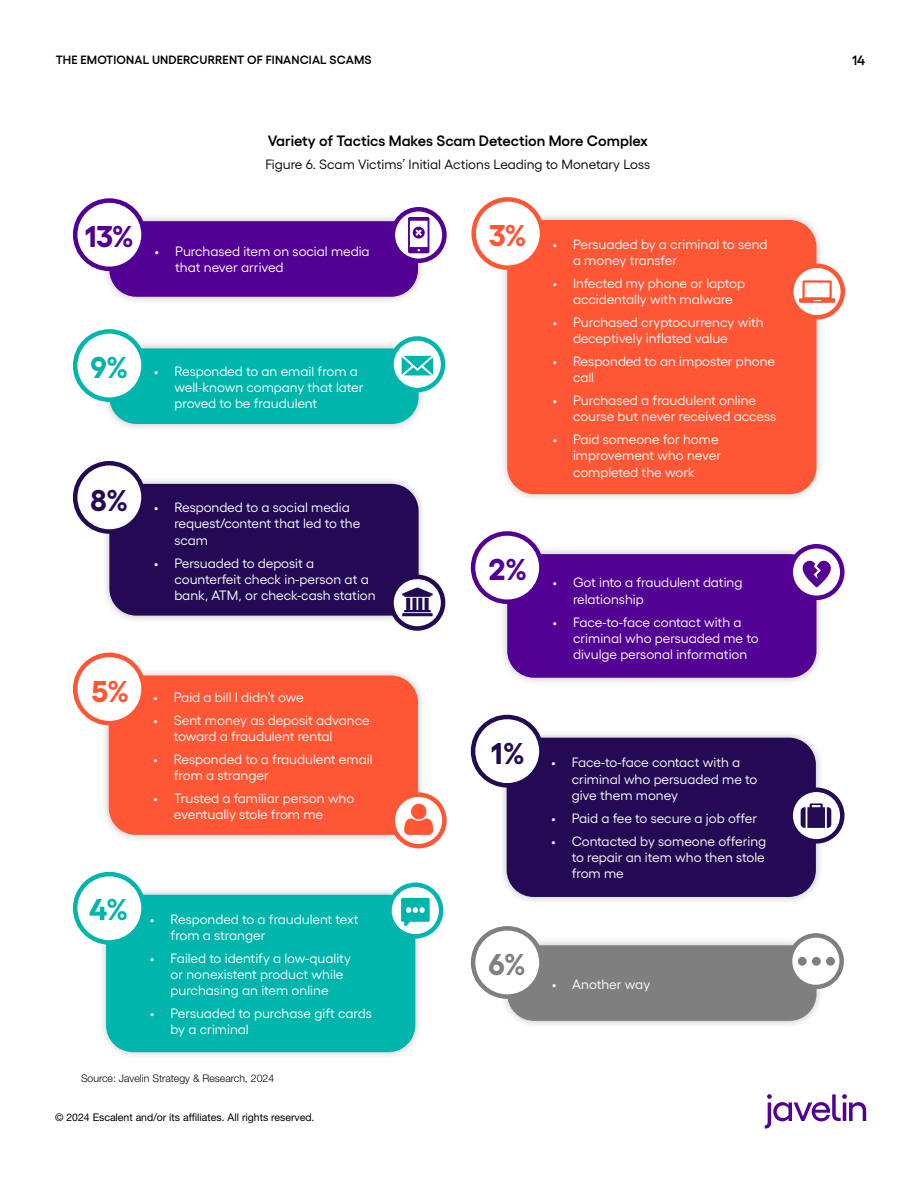
<style>
.page{position:relative;width:918px;height:1188px;background:#fff}
.page>*{position:absolute;margin:0;border:0;box-sizing:border-box;transform-origin:0 0}
.t1{font:700 30px "Yellix";color:#530194}
.t2{font:700 30px "Yellix";color:#00b5ac}
.t3{font:700 30px "Yellix";color:#240a54}
.t4{font:700 30px "Yellix";color:#ff5635}
.t5{font:700 30px "Yellix";color:#7f7f7f}
.t6{font:600 15px "Yellix";color:#000}
.t7{font:13.5px/16.2px "Yellix";color:#fff}
.t8{font:13.5px "Yellix";color:#000}
.t9{font:600 13.5px "Yellix";color:#000}
.t10{font:600 12px "Yellix";letter-spacing:.01em;color:#000}
.t11{font:10.5px "Helvetica Neue LT Pro";color:#000}
.t12{font:300 10.5px "Helvetica Neue LT Pro";color:#000}
</style>
<div class="page">
<svg style="left:765px;top:1094px;width:101px;height:35px"></svg>
<div style="left:101px;top:340px;width:326px;height:92px;background:#000;opacity:.25"></div>
<div style="left:109px;top:348px;width:310px;height:76px;background:#00b5ac;border-radius:27px"></div>
<div style="left:75px;top:331px;width:69px;height:69px;background:#fff;border-radius:50%"></div>
<div style="left:73px;top:329px;width:73px;height:73px;border:4px solid #00b5ac;border-radius:50%"></div>
<svg style="left:392px;top:339px;width:51px;height:51px"></svg>
<div style="left:389px;top:336px;width:56px;height:56px;border:4px solid #00b5ac;border-radius:50%"></div>
<div style="left:101px;top:213px;width:325px;height:92px;background:#000;opacity:.25"></div>
<div style="left:109px;top:221px;width:309px;height:76px;background:#530194;border-radius:27px"></div>
<div style="left:75px;top:201px;width:69px;height:68px;background:#fff;border-radius:50%"></div>
<div style="left:73px;top:198px;width:73px;height:73px;border:4px solid #530194;border-radius:50%"></div>
<svg style="left:393px;top:209px;width:51px;height:52px"></svg>
<div style="left:391px;top:207px;width:56px;height:56px;border:4px solid #530194;border-radius:50%"></div>
<div style="left:101px;top:475px;width:326px;height:149px;background:#000;opacity:.25"></div>
<div style="left:109px;top:484px;width:310px;height:132px;background:#240a54;border-radius:27px"></div>
<div style="left:75px;top:463px;width:69px;height:69px;background:#fff;border-radius:50%"></div>
<div style="left:73px;top:461px;width:73px;height:73px;border:4px solid #240a54;border-radius:50%"></div>
<svg style="left:392px;top:577px;width:51px;height:51px"></svg>
<div style="left:389px;top:575px;width:56px;height:56px;border:4px solid #240a54;border-radius:50%"></div>
<div style="left:100px;top:667px;width:326px;height:176px;background:#000;opacity:.25"></div>
<div style="left:109px;top:676px;width:309px;height:159px;background:#ff5635;border-radius:27px"></div>
<div style="left:75px;top:655px;width:69px;height:68px;background:#fff;border-radius:50%"></div>
<div style="left:73px;top:653px;width:73px;height:72px;border:4px solid #ff5635;border-radius:50%"></div>
<svg style="left:393px;top:795px;width:51px;height:51px"></svg>
<div style="left:391px;top:792px;width:56px;height:56px;border:4px solid #ff5635;border-radius:50%"></div>
<div style="left:98px;top:886px;width:325px;height:175px;background:#000;opacity:.25"></div>
<div style="left:106px;top:895px;width:309px;height:157px;background:#00b5ac;border-radius:27px"></div>
<div style="left:75px;top:874px;width:69px;height:68px;background:#fff;border-radius:50%"></div>
<div style="left:73px;top:872px;width:73px;height:73px;border:4px solid #00b5ac;border-radius:50%"></div>
<svg style="left:390px;top:885px;width:51px;height:51px"></svg>
<div style="left:387px;top:883px;width:56px;height:56px;border:4px solid #00b5ac;border-radius:50%"></div>
<div style="left:499px;top:212px;width:325px;height:291px;background:#000;opacity:.25"></div>
<div style="left:507px;top:220px;width:309px;height:274px;background:#ff5635;border-radius:27px"></div>
<div style="left:474px;top:199px;width:68px;height:69px;background:#fff;border-radius:50%"></div>
<div style="left:471px;top:197px;width:73px;height:73px;border:4px solid #ff5635;border-radius:50%"></div>
<svg style="left:791px;top:266px;width:52px;height:51px"></svg>
<div style="left:789px;top:264px;width:56px;height:56px;border:4px solid #ff5635;border-radius:50%"></div>
<div style="left:499px;top:546px;width:325px;height:140px;background:#000;opacity:.25"></div>
<div style="left:507px;top:554px;width:309px;height:124px;background:#530194;border-radius:27px"></div>
<div style="left:473px;top:533px;width:68px;height:69px;background:#fff;border-radius:50%"></div>
<div style="left:471px;top:531px;width:73px;height:73px;border:4px solid #530194;border-radius:50%"></div>
<svg style="left:791px;top:546px;width:51px;height:52px"></svg>
<div style="left:788px;top:544px;width:57px;height:56px;border:4px solid #530194;border-radius:50%"></div>
<div style="left:498px;top:729px;width:326px;height:176px;background:#000;opacity:.25"></div>
<div style="left:507px;top:738px;width:309px;height:159px;background:#240a54;border-radius:27px"></div>
<div style="left:473px;top:717px;width:68px;height:68px;background:#fff;border-radius:50%"></div>
<div style="left:471px;top:715px;width:73px;height:73px;border:4px solid #240a54;border-radius:50%"></div>
<svg style="left:791px;top:790px;width:51px;height:51px"></svg>
<div style="left:788px;top:788px;width:57px;height:56px;border:4px solid #240a54;border-radius:50%"></div>
<div style="left:499px;top:937px;width:325px;height:92px;background:#000;opacity:.25"></div>
<div style="left:507px;top:945px;width:309px;height:76px;background:#7f7f7f;border-radius:27px"></div>
<div style="left:473px;top:928px;width:68px;height:69px;background:#fff;border-radius:50%"></div>
<div style="left:471px;top:926px;width:73px;height:73px;border:4px solid #7f7f7f;border-radius:50%"></div>
<svg style="left:790px;top:935px;width:52px;height:52px"></svg>
<div style="left:788px;top:933px;width:56px;height:56px;border:4px solid #7f7f7f;border-radius:50%"></div>
<svg style="left:408px;top:217px;width:21px;height:36px"></svg>
<svg style="left:402px;top:356px;width:31px;height:19px"></svg>
<svg style="left:402px;top:587px;width:31px;height:29px"></svg>
<svg style="left:404px;top:804px;width:29px;height:31px"></svg>
<svg style="left:401px;top:898px;width:29px;height:28px"></svg>
<svg style="left:803px;top:556px;width:28px;height:32px"></svg>
<svg style="left:801px;top:803px;width:30px;height:25px"></svg>
<svg style="left:798px;top:957px;width:37px;height:9px"></svg>
<svg style="left:799px;top:280px;width:36px;height:23px"></svg>
<p class="t10" style="left:56px;top:50px;width:318px">THE EMOTIONAL UNDERCURRENT OF FINANCIAL SCAMS</p>
<p class="t9" style="left:852px;top:50px;width:15px">14</p>
<p class="t6" style="left:268px;top:129px;width:382px">Variety of Tactics Makes Scam Detection More Complex</p>
<p class="t8" style="left:265px;top:154px;width:387px">Figure 6. Scam Victims’ Initial Actions Leading to Monetary Loss</p>
<h1 class="t1" style="left:85px;top:213px;width:51px">13%</h1>
<p class="t7" style="left:175px;top:242px;width:196px;text-indent:-20px">• Purchased item on social media that never arrived</p>
<h1 class="t2" style="left:90px;top:343px;width:39px">9%</h1>
<p class="t7" style="left:174px;top:361px;width:191px;text-indent:-20px">• Responded to an email from a well-known company that later proved to be fraudulent</p>
<h1 class="t3" style="left:91px;top:476px;width:39px">8%</h1>
<p class="t7" style="left:174px;top:498px;width:187px;text-indent:-20px">• Responded to a social media request/content that led to the scam</p>
<p class="t7" style="left:174px;top:553px;width:203px;text-indent:-20px">• Persuaded to deposit a counterfeit check in-person at a bank, ATM, or check-cash station</p>
<h1 class="t4" style="left:92px;top:667px;width:39px">5%</h1>
<p class="t7" style="left:154px;top:688px;width:152px">• Paid a bill I didn’t owe</p>
<p class="t7" style="left:174px;top:711px;width:197px;text-indent:-20px">• Sent money as deposit advance toward a fraudulent rental</p>
<p class="t7" style="left:174px;top:750px;width:200px;text-indent:-20px">• Responded to a fraudulent email from a stranger</p>
<p class="t7" style="left:174px;top:789px;width:182px;text-indent:-20px">• Trusted a familiar person who eventually stole from me</p>
<h1 class="t2" style="left:89px;top:886px;width:41px">4%</h1>
<p class="t7" style="left:171px;top:909px;width:189px;text-indent:-20px">• Responded to a fraudulent text from a stranger</p>
<p class="t7" style="left:171px;top:949px;width:182px;text-indent:-20px">• Failed to identify a low-quality or nonexistent product while purchasing an item online</p>
<p class="t7" style="left:171px;top:1004px;width:203px;text-indent:-20px">• Persuaded to purchase gift cards by a criminal</p>
<h1 class="t4" style="left:489px;top:211px;width:39px">3%</h1>
<p class="t7" style="left:573px;top:234px;width:196px;text-indent:-20px">• Persuaded by a criminal to send a money transfer</p>
<p class="t7" style="left:553px;top:274px;width:194px;text-align:center">• Infected my phone or laptop accidentally with malware</p>
<p class="t7" style="left:573px;top:313px;width:192px;text-indent:-20px">• Purchased cryptocurrency with deceptively inflated value</p>
<p class="t7" style="left:573px;top:352px;width:204px;text-indent:-20px">• Responded to an imposter phone call</p>
<p class="t7" style="left:573px;top:391px;width:205px;text-indent:-20px">• Purchased a fraudulent online course but never received access</p>
<p class="t7" style="left:573px;top:430px;width:150px;text-indent:-20px">• Paid someone for home improvement who never completed the work</p>
<h1 class="t1" style="left:489px;top:545px;width:40px">2%</h1>
<p class="t7" style="left:573px;top:573px;width:171px;text-indent:-20px">• Got into a fraudulent dating relationship</p>
<p class="t7" style="left:573px;top:612px;width:187px;text-indent:-20px">• Face-to-face contact with a criminal who persuaded me to divulge personal information</p>
<h1 class="t3" style="left:491px;top:729px;width:35px">1%</h1>
<p class="t7" style="left:572px;top:753px;width:187px;text-indent:-20px">• Face-to-face contact with a criminal who persuaded me to give them money</p>
<p class="t7" style="left:551px;top:809px;width:207px">• Paid a fee to secure a job offer</p>
<p class="t7" style="left:572px;top:832px;width:196px;text-indent:-20px">• Contacted by someone offering to repair an item who then stole from me</p>
<h1 class="t5" style="left:488px;top:940px;width:39px">6%</h1>
<p class="t7" style="left:552px;top:974px;width:100px">• Another way</p>
<p class="t12" style="left:81px;top:1072px;width:195px">Source: Javelin Strategy &amp; Research, 2024</p>
<p class="t11" style="left:55px;top:1111px;width:261px">© 2024 Escalent and/or its affiliates. All rights reserved.</p>
</div>
